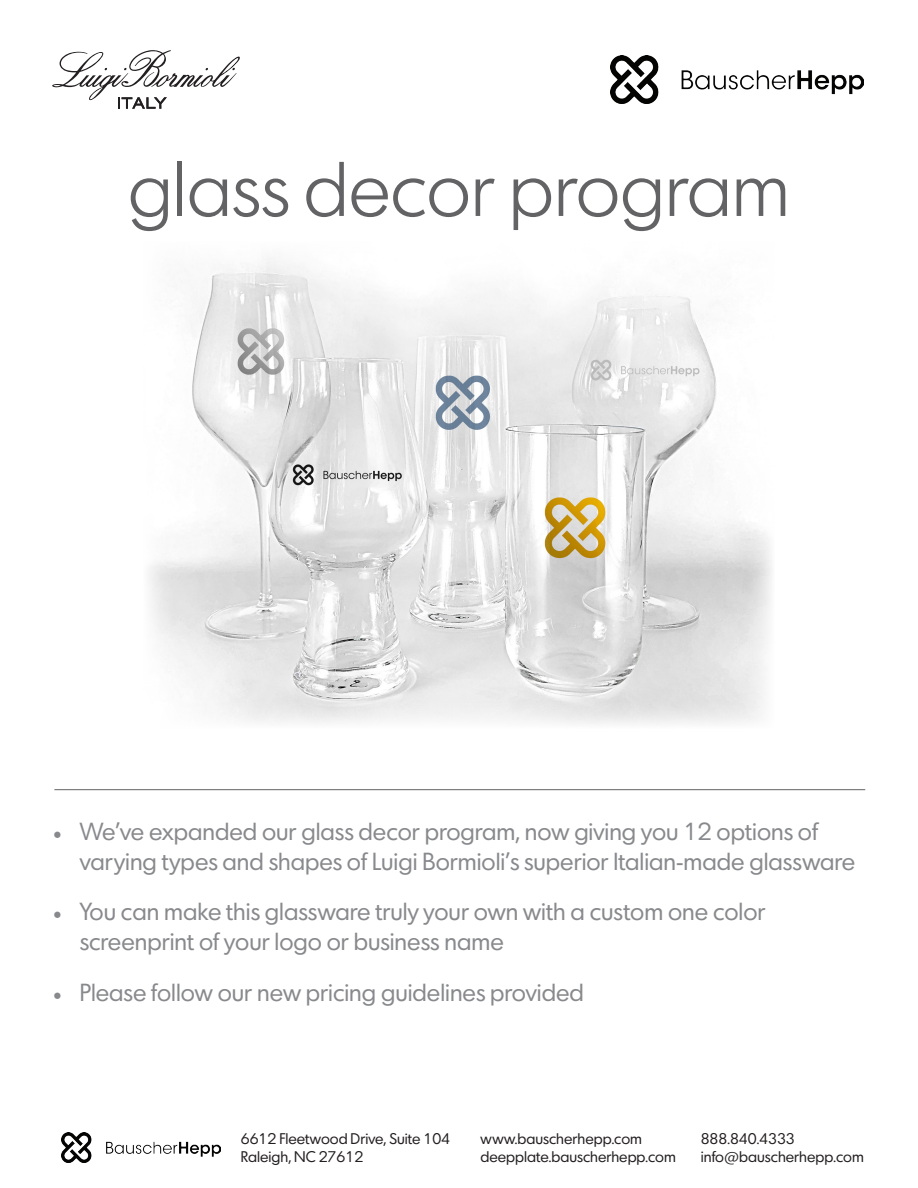
<style>
.page{position:relative;width:918px;height:1188px;background:#fff}
.page>*{position:absolute;margin:0;border:0;box-sizing:border-box;transform-origin:0 0}
.t1{font:300 75px "Bauscher";color:#636366}
.t2{font:24px/30px "Bauscher";color:#87898c}
.t3{font:15px "Bauscher";color:#231f20}
.s1{font-family:"Minion Pro"}
</style>
<div class="page">
<img style="left:149px;top:259px;width:623px;height:465px">
<img style="left:611px;top:55px;width:252px;height:48px">
<svg style="left:52px;top:50px;width:188px;height:59px"></svg>
<hr style="left:54px;top:789px;width:811px;height:1px;background:#636366">
<img style="left:61px;top:1132px;width:159px;height:31px">
<p class="t1" style="left:128px;top:143px;width:664px">glass decor program</p>
<p class="t2" style="left:80px;top:816px;width:777px;text-indent:-27px"><span class="s1">•</span> We’ve expanded our glass decor program, now giving you 12 options of varying types and shapes of Luigi Bormioli’s superior Italian-made glassware</p>
<p class="t2" style="left:80px;top:897px;width:687px;text-indent:-27px"><span class="s1">•</span> You can make this glassware truly your own with a custom one color screenprint of your logo or business name</p>
<p class="t2" style="left:53px;top:977px;width:533px"><span class="s1">•</span> Please follow our new pricing guidelines provided</p>
<p class="t3" style="left:241px;top:1130px;width:211px">6612 Fleetwood Drive, Suite 104</p>
<p class="t3" style="left:241px;top:1148px;width:124px">Raleigh, NC 27612</p>
<p class="t3" style="left:481px;top:1130px;width:163px">www.bauscherhepp.com</p>
<p class="t3" style="left:481px;top:1148px;width:197px">deepplate.bauscherhepp.com</p>
<p class="t3" style="left:701px;top:1130px;width:96px">888.840.4333</p>
<p class="t3" style="left:701px;top:1148px;width:165px">info@bauscherhepp.com</p>
</div>
